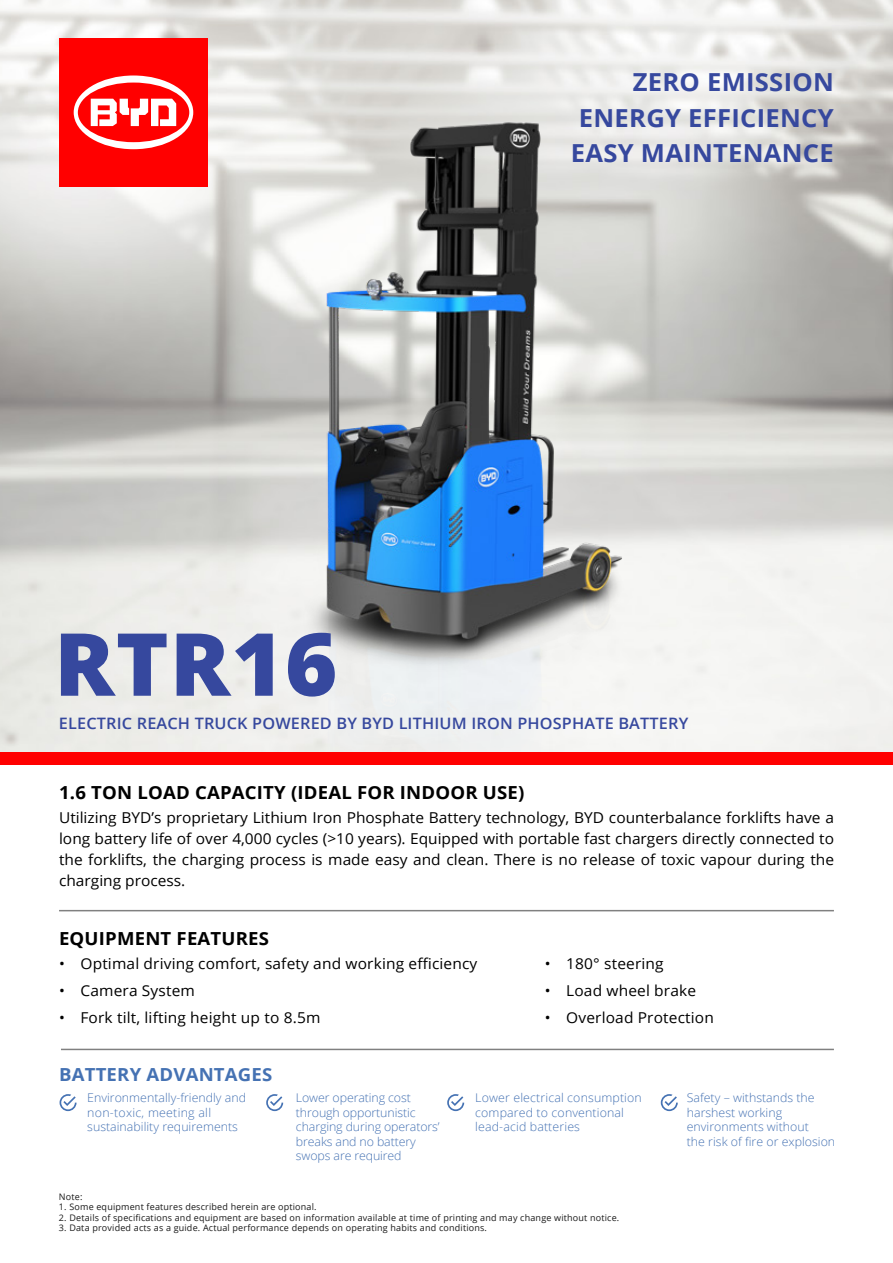
<style>
.page{position:relative;width:893px;height:1263px;background:#fff}
.page>*{position:absolute;margin:0;border:0;box-sizing:border-box;transform-origin:0 0}
.t1{font:800 87px "Open Sans";letter-spacing:.01em;color:#36489e}
.t2{font:700 24.75px/35.8px "Open Sans";letter-spacing:.01em;color:#36489e;text-align:right}
.t3{font:700 18px "Open Sans";letter-spacing:.01em;color:#000}
.t4{font:700 18px "Open Sans";letter-spacing:.01em;color:#4572b3}
.t5{font:600 15.75px "Open Sans";letter-spacing:.01em;color:#36489e}
.t6{font:15px/21px "Open Sans";letter-spacing:.01em;color:#000;text-align:justify}
.t7{font:300 12px/14.4px "Open Sans";color:#4572b3}
.t8{font:9px "Open Sans";letter-spacing:.02em;color:#1a1a1a}
</style>
<div class="page">
<img style="left:181px;top:52px;width:531px;height:700px">
<div style="left:0;top:752px;width:893px;height:13px;background:#f00"></div>
<hr style="left:59px;top:910px;width:775px;height:1px;background:#808080">
<hr style="left:61px;top:1049px;width:773px;height:1px;background:#808080">
<svg style="left:60px;top:1094px;width:17px;height:17px"></svg>
<svg style="left:266px;top:1094px;width:17px;height:17px"></svg>
<svg style="left:447px;top:1094px;width:17px;height:17px"></svg>
<svg style="left:661px;top:1094px;width:17px;height:17px"></svg>
<div style="left:59px;top:38px;width:149px;height:149px;background:#f00"></div>
<svg style="left:74px;top:75px;width:119px;height:74px"></svg>
<h1 class="t1" style="left:54px;top:598px;width:285px">RTR16</h1>
<h2 class="t2" style="left:571px;top:63px;width:264px">ZERO EMISSION<br>ENERGY EFFICIENCY<br>EASY MAINTENANCE</h2>
<p class="t5" style="left:59px;top:712px;width:631px">ELECTRIC REACH TRUCK POWERED BY BYD LITHIUM IRON PHOSPHATE BATTERY</p>
<p class="t3" style="left:59px;top:779px;width:467px">1.6 TON LOAD CAPACITY (IDEAL FOR INDOOR USE)</p>
<p class="t6" style="left:59px;top:807px;width:776px">Utilizing BYD’s proprietary Lithium Iron Phosphate Battery technology, BYD counterbalance forklifts have a long battery life of over 4,000 cycles (&gt;10 years). Equipped with portable fast chargers directly connected to the forklifts, the charging process is made easy and clean. There is no release of toxic vapour during the charging process.</p>
<p class="t3" style="left:59px;top:925px;width:211px">EQUIPMENT FEATURES</p>
<p class="t6" style="left:59px;top:953px;width:420px">• Optimal driving comfort, safety and working efficiency</p>
<p class="t6" style="left:59px;top:980px;width:137px">• Camera System</p>
<p class="t6" style="left:59px;top:1007px;width:263px">• Fork tilt, lifting height up to 8.5m</p>
<p class="t4" style="left:59px;top:1061px;width:215px">BATTERY ADVANTAGES</p>
<p class="t6" style="left:545px;top:953px;width:120px">• 180° steering</p>
<p class="t6" style="left:545px;top:980px;width:153px">• Load wheel brake</p>
<p class="t6" style="left:545px;top:1007px;width:171px">• Overload Protection</p>
<p class="t7" style="left:87px;top:1090px;width:160px">Environmentally-friendly and non-toxic, meeting all sustainability requirements</p>
<p class="t7" style="left:296px;top:1090px;width:145px">Lower operating cost through opportunistic charging during operators’ breaks and no battery swops are required</p>
<p class="t7" style="left:475px;top:1090px;width:168px">Lower electrical consumption compared to conventional lead-acid batteries</p>
<p class="t7" style="left:687px;top:1090px;width:150px">Safety – withstands the harshest working environments without<br>the risk of fire or explosion</p>
<p class="t8" style="left:59px;top:1190px;width:25px">Note:</p>
<p class="t8" style="left:59px;top:1201px;width:259px">1. Some equipment features described herein are optional.</p>
<p class="t8" style="left:59px;top:1211px;width:562px">2. Details of specifications and equipment are based on information available at time of printing and may change without notice.</p>
<p class="t8" style="left:59px;top:1222px;width:429px">3. Data provided acts as a guide. Actual performance depends on operating habits and conditions.</p>
</div>
